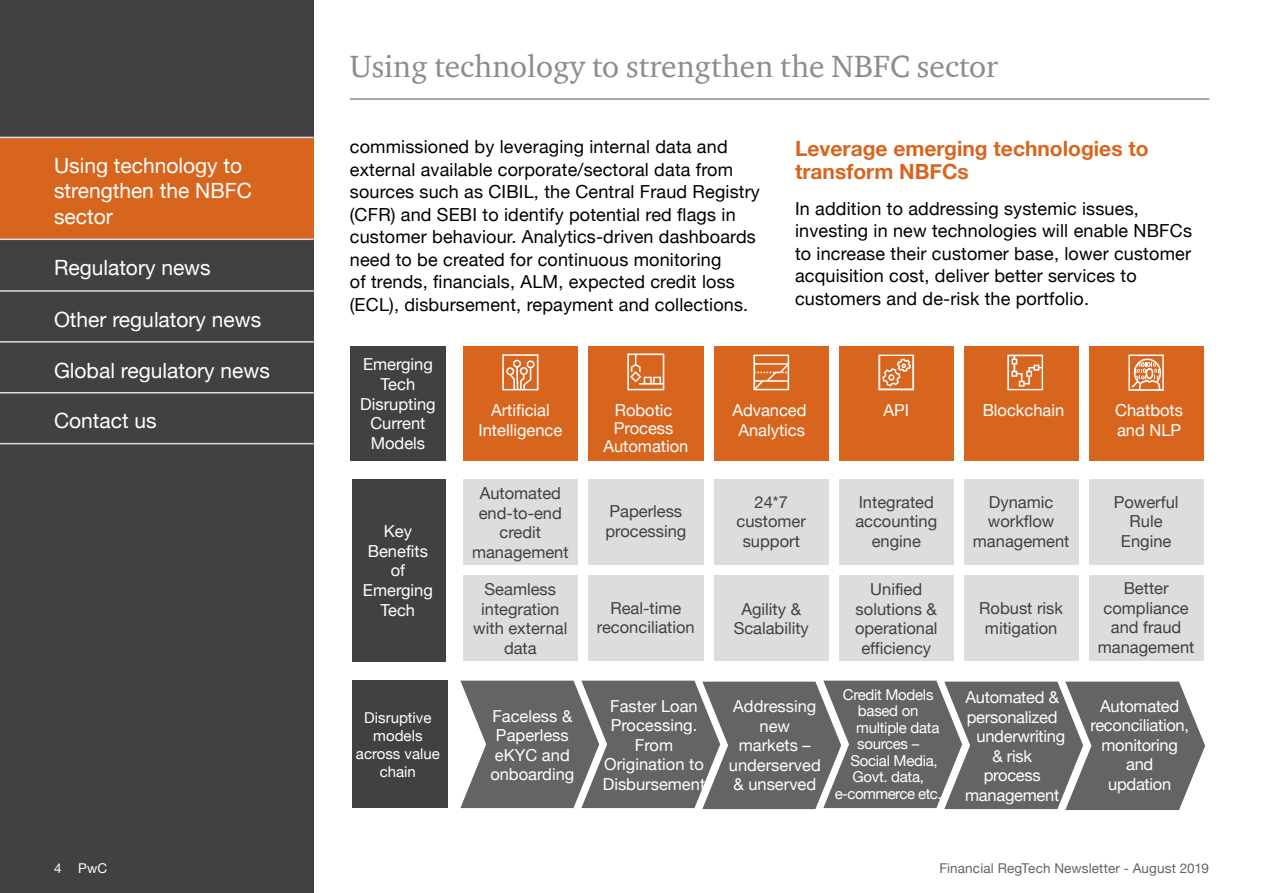
<style>
.page{position:relative;width:1263px;height:893px;background:#fff}
.page>*{position:absolute;margin:0;border:0;box-sizing:border-box;transform-origin:0 0}
.t1{font:31.5px "ITC Charter Com";color:#8a8c8e}
.t2{font:21px/25.2px "Helvetica Neue";color:#fff}
.t3{font:700 21px/22.5px "Helvetica Neue";color:#d8651e}
.t4{font:18px/22.5px "Helvetica Neue";letter-spacing:.01em;color:#000}
.t5{font:16.5px/19.5px "Helvetica Neue";color:#fff;text-align:center}
.t6{font:16.5px/19.5px "Helvetica Neue";color:#414042;text-align:center}
.t7{font:15px "Helvetica Neue";letter-spacing:-.02em;color:#fff}
.t8{font:15px/18px "Helvetica Neue";color:#fff;text-align:center}
.t9{font:13.5px "Helvetica Neue";letter-spacing:.01em;color:#636466}
.t10{font:13.5px "Helvetica Neue";color:#fff}
</style>
<div class="page">
<div style="left:0;top:0;width:314px;height:893px;background:#414042"></div>
<div style="left:0;top:138px;width:314px;height:101px;background:#d8651e"></div>
<hr style="left:0;top:137px;width:314px;height:1px;background:#dcddde">
<hr style="left:0;top:239px;width:314px;height:1px;background:#dcddde">
<hr style="left:0;top:290px;width:314px;height:2px;background:#dcddde">
<hr style="left:0;top:341px;width:314px;height:2px;background:#dcddde">
<hr style="left:0;top:392px;width:314px;height:1px;background:#dcddde">
<hr style="left:0;top:443px;width:314px;height:1px;background:#dcddde">
<hr style="left:350px;top:98px;width:859px;height:2px;background:#8a8c8e">
<div style="left:350px;top:346px;width:95px;height:114px;background:#414042"></div>
<div style="left:352px;top:479px;width:93px;height:182px;background:#414042"></div>
<div style="left:463px;top:576px;width:114px;height:85px;background:#dcddde"></div>
<div style="left:588px;top:576px;width:115px;height:85px;background:#dcddde"></div>
<div style="left:714px;top:576px;width:114px;height:85px;background:#dcddde"></div>
<div style="left:839px;top:576px;width:114px;height:85px;background:#dcddde"></div>
<div style="left:964px;top:576px;width:114px;height:85px;background:#dcddde"></div>
<div style="left:1089px;top:576px;width:114px;height:85px;background:#dcddde"></div>
<div style="left:463px;top:479px;width:114px;height:86px;background:#dcddde"></div>
<div style="left:588px;top:479px;width:115px;height:86px;background:#dcddde"></div>
<div style="left:714px;top:479px;width:114px;height:86px;background:#dcddde"></div>
<div style="left:839px;top:479px;width:114px;height:86px;background:#dcddde"></div>
<div style="left:964px;top:479px;width:114px;height:86px;background:#dcddde"></div>
<div style="left:1089px;top:479px;width:114px;height:86px;background:#dcddde"></div>
<div style="left:463px;top:346px;width:114px;height:114px;background:#d8651e"></div>
<div style="left:588px;top:346px;width:115px;height:114px;background:#d8651e"></div>
<div style="left:714px;top:346px;width:114px;height:114px;background:#d8651e"></div>
<div style="left:839px;top:346px;width:114px;height:114px;background:#d8651e"></div>
<div style="left:964px;top:346px;width:114px;height:114px;background:#d8651e"></div>
<div style="left:1089px;top:346px;width:114px;height:114px;background:#d8651e"></div>
<div style="left:352px;top:681px;width:95px;height:127px;background:#414042"></div>
<svg style="left:460px;top:681px;width:745px;height:129px;background:#737476"></svg>
<svg style="left:502px;top:354px;width:36px;height:36px"></svg>
<svg style="left:627px;top:353px;width:37px;height:37px"></svg>
<svg style="left:878px;top:355px;width:36px;height:35px"></svg>
<svg style="left:753px;top:355px;width:36px;height:35px"></svg>
<svg style="left:1007px;top:355px;width:36px;height:35px"></svg>
<svg style="left:1128px;top:354px;width:36px;height:37px"></svg>
<p class="t2" style="left:54px;top:154px;width:199px">Using technology to strengthen the NBFC sector</p>
<p class="t2" style="left:54px;top:256px;width:158px">Regulatory news</p>
<p class="t2" style="left:54px;top:308px;width:209px">Other regulatory news</p>
<p class="t2" style="left:54px;top:359px;width:217px">Global regulatory news</p>
<p class="t2" style="left:54px;top:410px;width:104px">Contact us</p>
<h1 class="t1" style="left:350px;top:47px;width:650px">Using technology to strengthen the NBFC sector</h1>
<p class="t4" style="left:350px;top:136px;width:412px">commissioned by leveraging internal data and external available corporate/sectoral data from sources such as CIBIL, the Central Fraud Registry (CFR) and SEBI to identify potential red flags in customer behaviour. Analytics-driven dashboards need to be created for continuous monitoring<br>of trends, financials, ALM, expected credit loss (ECL), disbursement, repayment and collections.</p>
<p class="t3" style="left:795px;top:138px;width:355px">Leverage emerging technologies to transform NBFCs</p>
<p class="t4" style="left:795px;top:198px;width:398px">In addition to addressing systemic issues, investing in new technologies will enable NBFCs to increase their customer base, lower customer acquisition cost, deliver better services to customers and de-risk the portfolio.</p>
<p class="t5" style="left:360px;top:355px;width:77px">Emerging<br>Tech<br>Disrupting<br>Current<br>Models</p>
<p class="t5" style="left:363px;top:522px;width:71px">Key<br>Benefits of<br>Emerging<br>Tech</p>
<p class="t8" style="left:356px;top:709px;width:85px">Disruptive models across value chain</p>
<p class="t5" style="left:478px;top:402px;width:85px">Artificial<br>Intelligence</p>
<p class="t5" style="left:603px;top:402px;width:86px;line-height:18px">Robotic<br>Process<br>Automation</p>
<p class="t5" style="left:732px;top:402px;width:76px">Advanced<br>Analytics</p>
<p class="t5" style="left:883px;top:402px;width:27px">API</p>
<p class="t5" style="left:983px;top:402px;width:83px">Blockchain</p>
<p class="t5" style="left:1115px;top:402px;width:69px;text-align:left">Chatbots and NLP</p>
<p class="t6" style="left:472px;top:484px;width:98px">Automated end-to-end credit management</p>
<p class="t6" style="left:737px;top:493px;width:71px">24*7 customer support</p>
<p class="t6" style="left:855px;top:493px;width:83px">Integrated accounting engine</p>
<p class="t6" style="left:973px;top:493px;width:98px">Dynamic workflow management</p>
<p class="t6" style="left:1114px;top:493px;width:66px">Powerful<br>Rule<br>Engine</p>
<p class="t6" style="left:605px;top:503px;width:82px;text-align:left">Paperless processing</p>
<p class="t6" style="left:473px;top:581px;width:96px">Seamless integration with external data</p>
<p class="t6" style="left:597px;top:599px;width:99px">Real-time reconciliation</p>
<p class="t6" style="left:734px;top:600px;width:77px">Agility &amp;<br>Scalability</p>
<p class="t5" style="left:603px;top:697px;width:104px">Faster Loan<br>Processing.<br>From<br>Origination to<br>Disbursement</p>
<p class="t5" style="left:490px;top:707px;width:86px">Faceless &amp;<br>Paperless eKYC and onboarding</p>
<p class="t5" style="left:729px;top:697px;width:93px">Addressing new markets – underserved &amp; unserved</p>
<p class="t6" style="left:855px;top:580px;width:84px">Unified solutions &amp; operational efficiency</p>
<p class="t7" style="left:843px;top:683px;width:92px">Credit Models</p>
<p class="t7" style="left:858px;top:700px;width:62px">based on</p>
<p class="t7" style="left:856px;top:716px;width:85px">multiple data</p>
<p class="t7" style="left:857px;top:733px;width:64px">sources –</p>
<p class="t7" style="left:850px;top:749px;width:89px">Social Media,</p>
<p class="t7" style="left:852px;top:766px;width:73px">Govt. data,</p>
<p class="t7" style="left:835px;top:782px;width:108px">e-commerce etc.</p>
<p class="t6" style="left:979px;top:600px;width:85px">Robust risk mitigation</p>
<p class="t5" style="left:965px;top:688px;width:95px">Automated &amp;</p>
<p class="t5" style="left:967px;top:708px;width:92px">personalized</p>
<p class="t5" style="left:976px;top:727px;width:90px">underwriting</p>
<p class="t5" style="left:992px;top:747px;width:41px">&amp; risk</p>
<p class="t5" style="left:984px;top:766px;width:59px">process</p>
<p class="t5" style="left:965px;top:786px;width:96px">management</p>
<p class="t6" style="left:1098px;top:580px;width:98px">Better compliance and fraud management</p>
<p class="t5" style="left:1090px;top:697px;width:100px">Automated reconciliation, monitoring and<br>updation</p>
<p class="t10" style="left:54px;top:858px;width:55px">4 PwC</p>
<p class="t9" style="left:939px;top:858px;width:271px">Financial RegTech Newsletter - August 2019</p>
</div>
